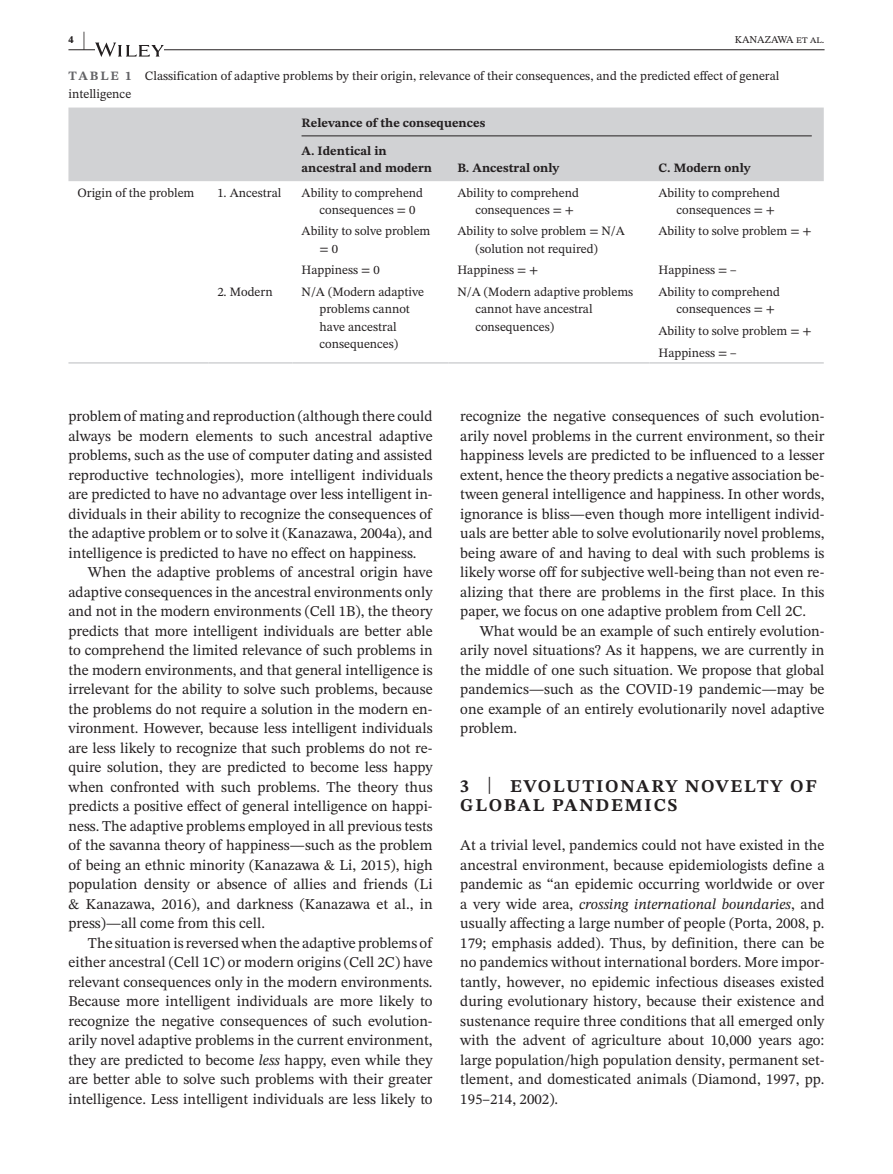
<style>
.page{position:relative;width:893px;height:1174px;background:#fff}
.page>*{position:absolute;margin:0;border:0;box-sizing:border-box;transform-origin:0 0}
.t1{font:700 18px/19.5px "STIX Two Text";letter-spacing:.1em;color:#231f20}
.t2{font:15px/19.5px "STIX Two Text";color:#231f20;text-align:justify}
.t3{font:12.75px/17.2px "STIX Two Text";color:#231f20}
.t4{font:700 12.75px/17.2px "STIX Two Text";color:#231f20}
.t5{font:10.5px "STIX Two Text";color:#231f20}
.t6{font:700 10.5px "STIX Two Text";color:#231f20}
.s1{font-size:21px}
.s2{font-weight:700;color:#636366}
.s3{font-style:italic}
.s4{font-weight:400;font-size:23.7px}
</style>
<div class="page">
<hr style="left:68px;top:49px;width:756px;height:1px;background:#231f20">
<svg style="left:95px;top:43px;width:69px;height:14px"></svg>
<div style="left:68px;top:108px;width:756px;height:73px;background:#d1d2d4"></div>
<hr style="left:68px;top:362px;width:140px;height:2px;background:#d1d2d4">
<hr style="left:208px;top:362px;width:85px;height:2px;background:#d1d2d4">
<hr style="left:293px;top:362px;width:155px;height:2px;background:#d1d2d4">
<hr style="left:448px;top:362px;width:201px;height:2px;background:#d1d2d4">
<hr style="left:649px;top:362px;width:175px;height:2px;background:#d1d2d4">
<hr style="left:302px;top:135px;width:510px;height:1px;background:#231f20">
<p class="t6" style="left:68px;top:32px;width:18px">4 <span class="s1">|</span></p>
<p class="t5" style="left:735px;top:32px;width:91px">KANAZAWA et al.</p>
<p class="t3" style="left:68px;top:66px;width:712px;line-height:18px"><span class="s2">TABLE 1</span> Classification of adaptive problems by their origin, relevance of their consequences, and the predicted effect of general intelligence</p>
<p class="t4" style="left:302px;top:114px;width:185px">Relevance of the consequences</p>
<p class="t4" style="left:302px;top:142px;width:132px">A. Identical in ancestral and modern</p>
<p class="t4" style="left:457px;top:159px;width:103px">B. Ancestral only</p>
<p class="t4" style="left:658px;top:159px;width:94px">C. Modern only</p>
<p class="t3" style="left:77px;top:184px;width:119px">Origin of the problem</p>
<p class="t3" style="left:217px;top:184px;width:66px">1. Ancestral</p>
<p class="t3" style="left:320px;top:184px;width:105px;text-indent:-18px">Ability to comprehend consequences = 0</p>
<p class="t3" style="left:475px;top:184px;width:105px;text-indent:-18px">Ability to comprehend consequences = +</p>
<p class="t3" style="left:676px;top:184px;width:105px;text-indent:-18px">Ability to comprehend consequences = +</p>
<p class="t3" style="left:320px;top:222px;width:112px;text-indent:-18px">Ability to solve problem = 0</p>
<p class="t3" style="left:475px;top:222px;width:151px;text-indent:-18px">Ability to solve problem = N/A (solution not required)</p>
<p class="t3" style="left:658px;top:222px;width:155px">Ability to solve problem = +</p>
<p class="t3" style="left:302px;top:261px;width:80px">Happiness = 0</p>
<p class="t3" style="left:457px;top:261px;width:83px">Happiness = +</p>
<p class="t3" style="left:658px;top:261px;width:80px">Happiness = –</p>
<p class="t3" style="left:217px;top:283px;width:57px">2. Modern</p>
<p class="t3" style="left:320px;top:283px;width:106px;text-indent:-18px">N/A (Modern adaptive problems cannot have ancestral consequences)</p>
<p class="t3" style="left:475px;top:283px;width:159px;text-indent:-18px">N/A (Modern adaptive problems cannot have ancestral consequences)</p>
<p class="t3" style="left:676px;top:283px;width:105px;text-indent:-18px">Ability to comprehend consequences = +</p>
<p class="t3" style="left:658px;top:320px;width:155px;line-height:21.8px">Ability to solve problem = +<br>Happiness = –</p>
<p class="t2" style="left:68px;top:406px;width:366px">problem of mating and reproduction (although there could always be modern elements to such ancestral adaptive problems, such as the use of computer dating and assisted reproductive technologies), more intelligent individuals are predicted to have no advantage over less intelligent in&shy;dividuals in their ability to recognize the consequences of the adaptive problem or to solve it (Kanazawa, 2004a), and intelligence is predicted to have no effect on happiness.</p>
<p class="t2" style="left:68px;top:562px;width:366px;text-indent:20px">When the adaptive problems of ancestral origin have adaptive consequences in the ancestral environments only and not in the modern environments (Cell 1B), the theory predicts that more intelligent individuals are better able to comprehend the limited relevance of such problems in the modern environments, and that general intelligence is irrelevant for the ability to solve such problems, because the problems do not require a solution in the modern en&shy;vironment. However, because less intelligent individuals are less likely to recognize that such problems do not re&shy;quire solution, they are predicted to become less happy when confronted with such problems. The theory thus predicts a positive effect of general intelligence on happi&shy;ness. The adaptive problems employed in all previous tests of the savanna theory of happiness—such as the problem of being an ethnic minority (Kanazawa &amp; Li, 2015), high population density or absence of allies and friends (Li &amp; Kanazawa, 2016), and darkness (Kanazawa et al., in press)—all come from this cell.</p>
<p class="t2" style="left:68px;top:933px;width:366px;text-indent:20px">The situation is reversed when the adaptive problems of either ancestral (Cell 1C) or modern origins (Cell 2C) have relevant consequences only in the modern environments.<br>Because more intelligent individuals are more likely to recognize the negative consequences of such evolution&shy;arily novel adaptive problems in the current environment, they are predicted to become <span class="s3">less</span> happy, even while they are better able to solve such problems with their greater intelligence. Less intelligent individuals are less likely to</p>
<p class="t2" style="left:460px;top:406px;width:366px">recognize the negative consequences of such evolution&shy;arily novel problems in the current environment, so their happiness levels are predicted to be influenced to a lesser extent, hence the theory predicts a negative association be&shy;tween general intelligence and happiness. In other words, ignorance is bliss—even though more intelligent individ&shy;uals are better able to solve evolutionarily novel problems, being aware of and having to deal with such problems is likely worse off for subjective well-being than not even re&shy;alizing that there are problems in the first place. In this paper, we focus on one adaptive problem from Cell 2C.</p>
<p class="t2" style="left:460px;top:621px;width:366px;text-indent:19px">What would be an example of such entirely evolution&shy;arily novel situations? As it happens, we are currently in the middle of one such situation. We propose that global pandemics—such as the COVID-19 pandemic—may be one example of an entirely evolutionarily novel adaptive problem.</p>
<p class="t1" style="left:460px;top:776px;width:358px">3 <span class="s4">|</span> EVOLUTIONARY NOVELTY OF<br>GLOBAL PANDEMICS</p>
<p class="t2" style="left:460px;top:835px;width:366px">At a trivial level, pandemics could not have existed in the ancestral environment, because epidemiologists define a pandemic as “an epidemic occurring worldwide or over a very wide area, <span class="s3">crossing international boundaries</span>, and usually affecting a large number of people (Porta, 2008, p.<br>179; emphasis added). Thus, by definition, there can be no pandemics without international borders. More impor&shy;tantly, however, no epidemic infectious diseases existed during evolutionary history, because their existence and sustenance require three conditions that all emerged only with the advent of agriculture about 10,000 years ago: large population/high population density, permanent set&shy;tlement, and domesticated animals (Diamond, 1997, pp.<br>195–214, 2002).</p>
</div>
